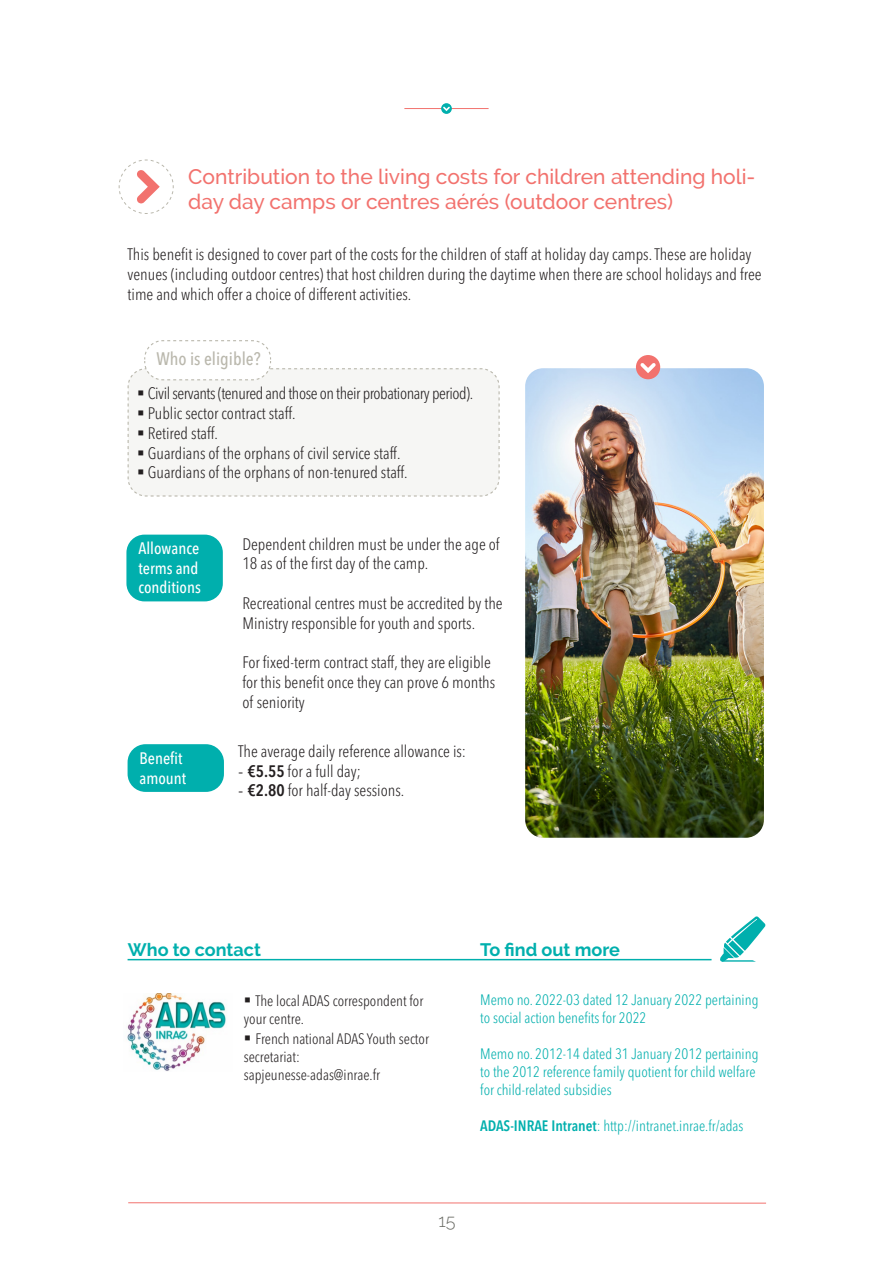
<style>
.page{position:relative;width:893px;height:1263px;background:#fff}
.page>*{position:absolute;margin:0;border:0;box-sizing:border-box;transform-origin:0 0}
.t1{font:500 21px/25.2px "Raleway";color:#f2726e}
.t2{font:700 18px "Raleway";color:#00afad}
.t3{font:500 condensed 18px "Avenir Next LT Pro";color:#bab8ad}
.t4{font:300 18px "Raleway";color:#6c6d67}
.t5{font:300 condensed 16.5px/19.8px "Avenir Next LT Pro";color:#231f20}
.t6{font:300 condensed 16.5px "Avenir Next LT Pro";letter-spacing:-.025em;color:#231f20}
.t7{font:500 condensed 16.5px/19.8px "Avenir Next LT Pro";color:#fff}
.t8{font:300 condensed 15px/18px "Avenir Next LT Pro";color:#00afad}
.t9{font:300 condensed 15px/18px "Avenir Next LT Pro";color:#231f20}
.s1{font-weight:400;font-stretch:normal}
.s2{font-weight:600}
</style>
<div class="page">
<hr style="left:128px;top:1202px;width:638px;height:1px;background:#f2726e">
<hr style="left:404px;top:108px;width:85px;height:1px;background:#f2726e">
<svg style="left:441px;top:103px;width:11px;height:11px"></svg>
<svg style="left:443px;top:107px;width:7px;height:4px"></svg>
<div style="left:128px;top:744px;width:96px;height:48px;background:#00afad;border-radius:18px"></div>
<div style="left:127px;top:368px;width:373px;height:129px;background:#f6f6f4"></div>
<svg style="left:118px;top:159px;width:56px;height:55px"></svg>
<svg style="left:720px;top:916px;width:46px;height:46px"></svg>
<hr style="left:128px;top:959px;width:583px;height:1px;background:#00afad">
<img style="left:127px;top:993px;width:99px;height:78px">
<img style="left:525px;top:368px;width:239px;height:470px">
<div style="left:636px;top:355px;width:24px;height:24px;background:#f2726e;border-radius:50%"></div>
<svg style="left:640px;top:363px;width:16px;height:10px"></svg>
<svg style="left:127px;top:340px;width:350px;height:45px"></svg>
<div style="left:126px;top:535px;width:97px;height:66px;background:#00afad;border-radius:18px"></div>
<p class="t1" style="left:188px;top:164px;width:569px">Contribution to the living costs for children attending holi&shy;day day camps or centres aérés (outdoor centres)</p>
<p class="t5" style="left:128px;top:245px;width:636px">This benefit is designed to cover part of the costs for the children of staff at holiday day camps. These are holiday venues (including outdoor centres) that host children during the daytime when there are school holidays and free time and which offer a choice of different activities.</p>
<p class="t3" style="left:156px;top:348px;width:106px">Who is eligible?</p>
<p class="t6" style="left:137px;top:383px;width:338px">▪ Civil servants (tenured and those on their probationary period).</p>
<p class="t5" style="left:137px;top:403px;width:160px">▪ Public sector contract staff.</p>
<p class="t5" style="left:137px;top:423px;width:82px">▪ Retired staff.</p>
<p class="t5" style="left:137px;top:443px;width:265px">▪ Guardians of the orphans of civil service staff.</p>
<p class="t5" style="left:137px;top:463px;width:272px">▪ Guardians of the orphans of non-tenured staff.</p>
<p class="t7" style="left:138px;top:538px;width:62px">Allowance</p>
<p class="t7" style="left:138px;top:558px;width:64px">terms and conditions</p>
<p class="t7" style="left:140px;top:748px;width:45px">Benefit</p>
<p class="t7" style="left:140px;top:768px;width:48px">amount</p>
<p class="t5" style="left:242px;top:534px;width:259px">Dependent children must be under the age of<br>18 as of the first day of the camp.</p>
<p class="t5" style="left:242px;top:593px;width:262px">Recreational centres must be accredited by the<br>Ministry responsible for youth and sports.</p>
<p class="t5" style="left:242px;top:653px;width:254px">For fixed-term contract staff, they are eligible for this benefit once they can prove 6 months of seniority</p>
<p class="t5" style="left:238px;top:741px;width:230px">The average daily reference allowance is:</p>
<p class="t5" style="left:238px;top:761px;width:124px"><span class="s1">-</span> <span class="s2">€5.55</span> for a full day;</p>
<p class="t5" style="left:238px;top:781px;width:168px"><span class="s1">-</span> <span class="s2">€2.80</span> for half-day sessions.</p>
<p class="t2" style="left:128px;top:939px;width:135px">Who to contact</p>
<p class="t2" style="left:480px;top:939px;width:141px">To find out more</p>
<p class="t9" style="left:244px;top:992px;width:181px">▪ The local ADAS correspondent for your centre.</p>
<p class="t9" style="left:244px;top:1030px;width:187px">▪ French national ADAS Youth sector secretariat: sapjeunesse-adas@inrae.fr</p>
<p class="t8" style="left:480px;top:990px;width:280px">Memo no. 2022-03 dated 12 January 2022 pertaining to social action benefits for 2022</p>
<p class="t8" style="left:480px;top:1044px;width:280px">Memo no. 2012-14 dated 31 January 2012 pertaining to the 2012 reference family quotient for child welfare for child-related subsidies</p>
<p class="t8" style="left:480px;top:1116px;width:265px"><span class="s2">ADAS-INRAE Intranet</span>: http://intranet.inrae.fr/adas</p>
<p class="t4" style="left:438px;top:1210px;width:19px">15</p>
</div>
